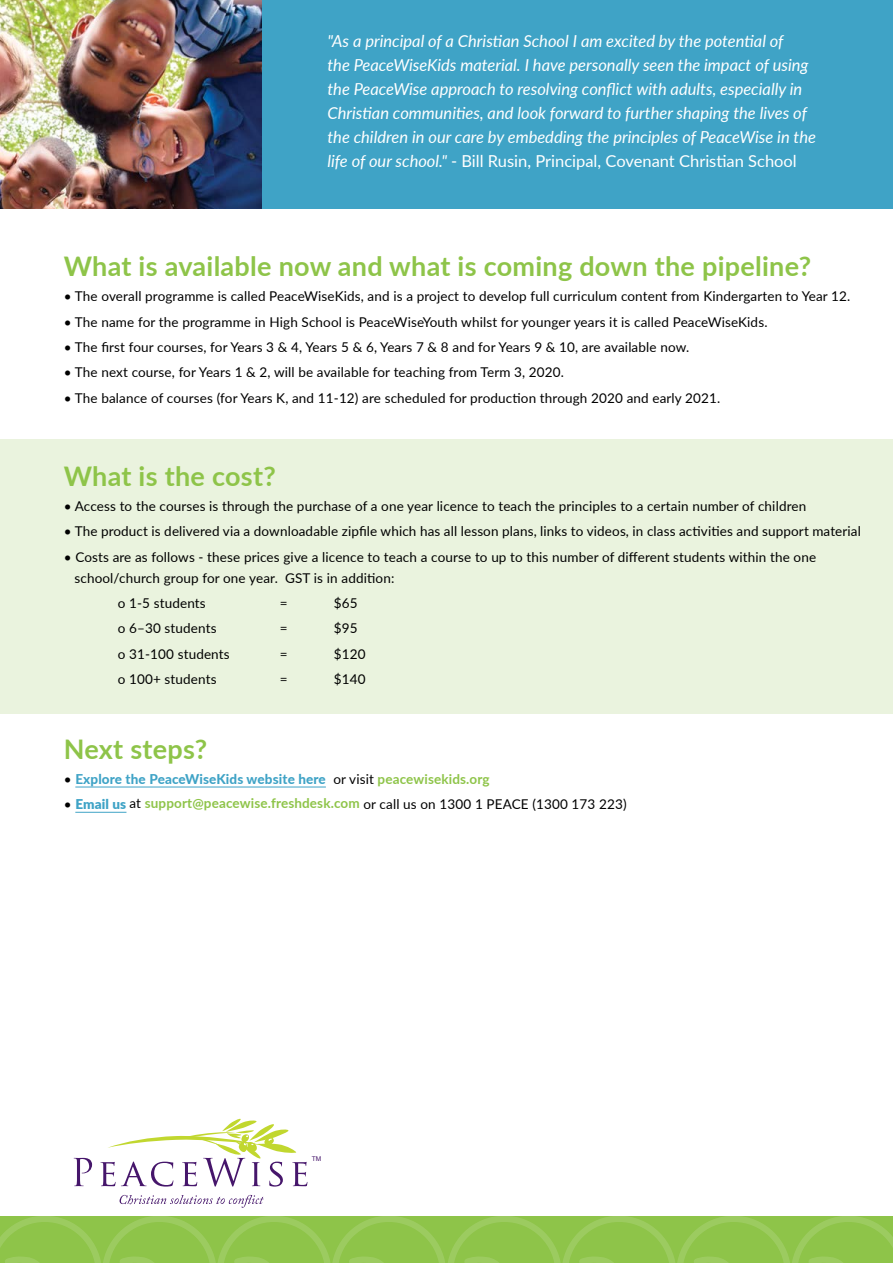
<style>
.page{position:relative;width:893px;height:1263px;background:#fff}
.page>*{position:absolute;margin:0;border:0;box-sizing:border-box;transform-origin:0 0}
.t1{font:700 27px "Lato";letter-spacing:.01em;color:#8ec449}
.t2{font:italic 16.5px/24px "Lato";color:#fff}
.t3{font:13.5px/21px "Lato";letter-spacing:.01em;color:#000}
.t4{font:800 13.5px "Lato";letter-spacing:.01em;color:#3fa3c6}
.t5{font:700 13.5px "Lato";letter-spacing:.01em;color:#8ec449}
.t6{font:6.6px "Arial";color:#46166b}
.s1{font-style:normal}
.s2{font-weight:400;color:#000}
.s3{font-weight:900;color:#3fa3c6}
.s4{font-weight:700;color:#8ec449}
</style>
<div class="page">
<div style="left:0;top:439px;width:893px;height:275px;background:#eaf3de"></div>
<hr style="left:75px;top:787px;width:251px;height:1px;background:#3fa3c6">
<hr style="left:75px;top:812px;width:51px;height:1px;background:#3fa3c6">
<img style="left:0;top:0;width:262px;height:208px">
<div style="left:262px;top:0;width:631px;height:208px;background:#3fa3c6"></div>
<svg style="left:74px;top:1158px;width:18px;height:28px"></svg>
<svg style="left:100px;top:1118px;width:207px;height:69px"></svg>
<svg style="left:120px;top:1195px;width:144px;height:13px"></svg>
<svg style="left:0;top:1216px;width:893px;height:47px"></svg>
<p class="t2" style="left:327px;top:28px;width:490px">"As a principal of a Christian School I am excited by the potential of<br>the PeaceWiseKids material. I have personally seen the impact of using the PeaceWise approach to resolving conflict with adults, especially in Christian communities, and look forward to further shaping the lives of the children in our care by embedding the principles of PeaceWise in the life of our school." <span class="s1">- Bill Rusin, Principal, Covenant Christian School</span></p>
<h1 class="t1" style="left:64px;top:246px;width:749px">What is available now and what is coming down the pipeline?</h1>
<p class="t3" style="left:64px;top:285px;width:788px">• The overall programme is called PeaceWiseKids, and is a project to develop full curriculum content from Kindergarten to Year 12.</p>
<p class="t3" style="left:64px;top:311px;width:705px">• The name for the programme in High School is PeaceWiseYouth whilst for younger years it is called PeaceWiseKids.</p>
<p class="t3" style="left:64px;top:336px;width:627px">• The first four courses, for Years 3 &amp; 4, Years 5 &amp; 6, Years 7 &amp; 8 and for Years 9 &amp; 10, are available now.</p>
<p class="t3" style="left:64px;top:361px;width:502px">• The next course, for Years 1 &amp; 2, will be available for teaching from Term 3, 2020.</p>
<p class="t3" style="left:64px;top:387px;width:658px">• The balance of courses (for Years K, and 11-12) are scheduled for production through 2020 and early 2021.</p>
<h1 class="t1" style="left:64px;top:456px;width:213px">What is the cost?</h1>
<p class="t3" style="left:64px;top:495px;width:744px">• Access to the courses is through the purchase of a one year licence to teach the principles to a certain number of children</p>
<p class="t3" style="left:64px;top:520px;width:799px">• The product is delivered via a downloadable zipfile which has all lesson plans, links to videos, in class activities and support material</p>
<p class="t3" style="left:74px;top:546px;width:743px;text-indent:-11px">• Costs are as follows - these prices give a licence to teach a course to up to this number of different students within the one school/church group for one year. GST is in addition:</p>
<p class="t3" style="left:118px;top:592px;width:89px">o 1-5 students</p>
<p class="t3" style="left:280px;top:592px;width:9px">=</p>
<p class="t3" style="left:334px;top:592px;width:25px">$65</p>
<p class="t3" style="left:118px;top:617px;width:100px">o 6–30 students</p>
<p class="t3" style="left:280px;top:617px;width:9px">=</p>
<p class="t3" style="left:334px;top:617px;width:25px">$95</p>
<p class="t3" style="left:118px;top:642px;width:113px">o 31-100 students</p>
<p class="t3" style="left:280px;top:642px;width:9px">=</p>
<p class="t3" style="left:334px;top:642px;width:33px">$120</p>
<p class="t3" style="left:118px;top:668px;width:100px">o 100+ students</p>
<p class="t3" style="left:280px;top:668px;width:9px">=</p>
<p class="t3" style="left:334px;top:668px;width:33px">$140</p>
<h1 class="t1" style="left:64px;top:729px;width:145px">Next steps?</h1>
<p class="t4" style="left:64px;top:769px;width:264px"><span class="s2">•</span> Explore the PeaceWiseKids website here</p>
<p class="t3" style="left:64px;top:793px;width:564px">• <span class="s3">Email us</span> at <span class="s4">support@peacewise.freshdesk.com</span> or call us on 1300 1 PEACE (1300 173 223)</p>
<p class="t5" style="left:333px;top:769px;width:158px"><span class="s2">or visit</span> peacewisekids.org</p>
<p class="t6" style="left:312px;top:1154px;width:11px">TM</p>
</div>
